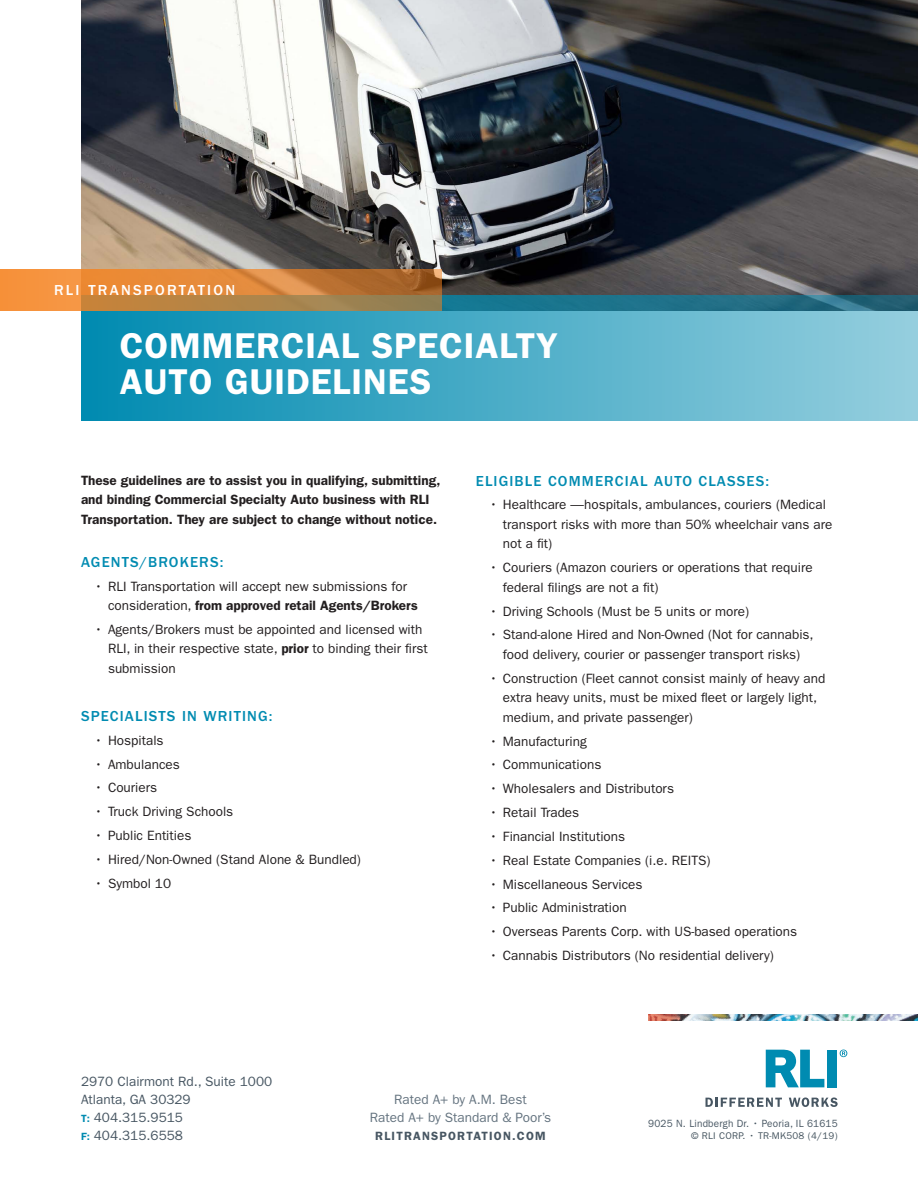
<style>
.page{position:relative;width:918px;height:1188px;background:#fff}
.page>*{position:absolute;margin:0;border:0;box-sizing:border-box;transform-origin:0 0}
.main_heading{font:600 36px/36px "ITC Franklin Gothic Std";letter-spacing:.025em;color:#fff}
.subhead{font:500 15px "ITC Franklin Gothic Std";letter-spacing:.075em;color:#008bb1}
.product_category{font:500 15px "ITC Franklin Gothic Std";letter-spacing:.15em;color:#fff}
.t1{font:13.5px/19.5px "ITC Franklin Gothic Std";color:#231f20}
.copy{font:600 13.5px/19.5px "ITC Franklin Gothic Std";color:#231f20}
.t2{font:13.5px/18px "ITC Franklin Gothic Std";color:#475662}
.t3{font:13.5px/18px "ITC Franklin Gothic Std";color:#657480;text-align:center}
.t4{font:600 12px "ITC Franklin Gothic Std";letter-spacing:.1em;color:#475662}
.t5{font:10.5px "ITC Franklin Gothic Std";letter-spacing:.02em;color:#475662;scale:.95 1}
.t6{font:9.75px "ITC Franklin Gothic Std";letter-spacing:.025em;color:#465560}
.s1{font-weight:600}
.s2{font-weight:600;font-size:10.5px;color:#008bb1}
</style>
<div class="page">
<img style="left:648px;top:1014px;width:270px;height:6px">
<svg style="left:706px;top:1098px;width:76px;height:9px"></svg>
<svg style="left:789px;top:1098px;width:49px;height:9px"></svg>
<svg style="left:766px;top:1050px;width:58px;height:37px"></svg>
<div style="left:827px;top:1050px;width:10px;height:37px;background:#008bb1"></div>
<svg style="left:840px;top:1050px;width:7px;height:7px"></svg>
<img style="left:81px;top:0;width:837px;height:295px">
<svg style="left:81px;top:295px;width:837px;height:126px;background:#47a7c2"></svg>
<svg style="left:0;top:269px;width:442px;height:42px;background:#cc833e"></svg>
<p class="product_category" style="left:54px;top:282px;width:183px">RLI TRANSPORTATION</p>
<p class="main_heading" style="left:120px;top:327px;width:439px">COMMERCIAL SPECIALTY<br>AUTO GUIDELINES</p>
<p class="copy" style="left:81px;top:470px;width:361px">These guidelines are to assist you in qualifying, submitting, and binding Commercial Specialty Auto business with RLI<br>Transportation. They are subject to change without notice.</p>
<p class="subhead" style="left:81px;top:553px;width:144px">AGENTS/BROKERS:</p>
<p class="t1" style="left:108px;top:576px;width:311px;text-indent:-14px">• RLI Transportation will accept new submissions for consideration, <span class="s1">from approved retail Agents/Brokers</span></p>
<p class="t1" style="left:108px;top:620px;width:321px;text-indent:-14px">• Agents/Brokers must be appointed and licensed with<br>RLI, in their respective state, <span class="s1">prior</span> to binding their first submission</p>
<p class="subhead" style="left:81px;top:708px;width:193px">SPECIALISTS IN WRITING:</p>
<p class="t1" style="left:94px;top:731px;width:71px">• Hospitals</p>
<p class="t1" style="left:94px;top:754px;width:87px">• Ambulances</p>
<p class="t1" style="left:94px;top:778px;width:64px">• Couriers</p>
<p class="t1" style="left:94px;top:802px;width:140px">• Truck Driving Schools</p>
<p class="t1" style="left:94px;top:826px;width:98px">• Public Entities</p>
<p class="t1" style="left:94px;top:850px;width:268px">• Hired/Non-Owned (Stand Alone &amp; Bundled)</p>
<p class="t1" style="left:94px;top:873px;width:78px">• Symbol 10</p>
<p class="subhead" style="left:476px;top:472px;width:295px">ELIGIBLE COMMERCIAL AUTO CLASSES:</p>
<p class="t1" style="left:503px;top:495px;width:331px;text-indent:-14px">• Healthcare —hospitals, ambulances, couriers (Medical transport risks with more than 50% wheelchair vans are not a fit)</p>
<p class="t1" style="left:503px;top:558px;width:311px;text-indent:-14px">• Couriers (Amazon couriers or operations that require federal filings are not a fit)</p>
<p class="t1" style="left:489px;top:601px;width:261px">• Driving Schools (Must be 5 units or more)</p>
<p class="t1" style="left:489px;top:625px;width:326px;text-align:center">• Stand-alone Hired and Non-Owned (Not for cannabis, food delivery, courier or passenger transport risks)</p>
<p class="t1" style="left:503px;top:669px;width:324px;text-indent:-14px">• Construction (Fleet cannot consist mainly of heavy and extra heavy units, must be mixed fleet or largely light, medium, and private passenger)</p>
<p class="t1" style="left:489px;top:731px;width:99px">• Manufacturing</p>
<p class="t1" style="left:489px;top:755px;width:114px">• Communications</p>
<p class="t1" style="left:489px;top:779px;width:186px">• Wholesalers and Distributors</p>
<p class="t1" style="left:489px;top:803px;width:91px">• Retail Trades</p>
<p class="t1" style="left:489px;top:827px;width:137px">• Financial Institutions</p>
<p class="t1" style="left:489px;top:850px;width:223px">• Real Estate Companies (i.e. REITS)</p>
<p class="t1" style="left:489px;top:874px;width:155px">• Miscellaneous Services</p>
<p class="t1" style="left:489px;top:898px;width:139px">• Public Administration</p>
<p class="t1" style="left:489px;top:922px;width:309px">• Overseas Parents Corp. with US-based operations</p>
<p class="t1" style="left:489px;top:946px;width:286px">• Cannabis Distributors (No residential delivery)</p>
<p class="t2" style="left:81px;top:1073px;width:193px">2970 Clairmont Rd., Suite 1000<br>Atlanta, GA 30329<br><span class="s2">T:</span> 404.315.9515<br><span class="s2">F:</span> 404.315.6558</p>
<p class="t3" style="left:370px;top:1090px;width:183px">Rated A+ by A.M. Best<br>Rated A+ by Standard &amp; Poor’s</p>
<p class="t4" style="left:375px;top:1129px;width:172px">RLITRANSPORTATION.COM</p>
<p class="t5" style="left:648px;top:1118px;width:201px">9025 N. Lindbergh Dr. • Peoria, IL 61615</p>
<p class="t6" style="left:691px;top:1130px;width:148px">© RLI CORP. • TR-MK508 (4/19)</p>
</div>
